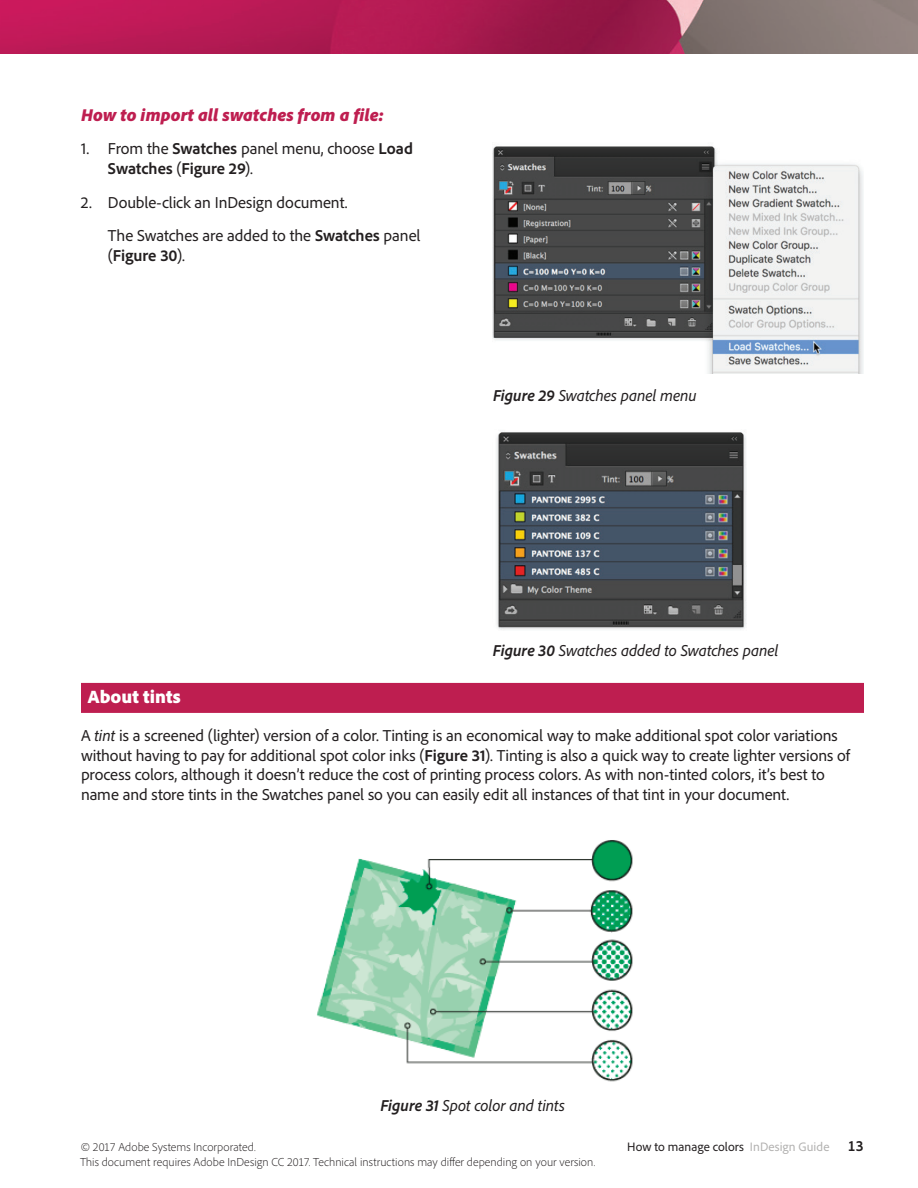
<style>
.page{position:relative;width:918px;height:1188px;background:#fff}
.page>*{position:absolute;margin:0;border:0;box-sizing:border-box;transform-origin:0 0}
.t1{font:900 18.75px "Adobe Clean";color:#fff}
.t2{font:italic 900 18px "Adobe Clean";color:#be1e50}
.t3{font:16.5px/19.8px "Adobe Clean";letter-spacing:-.005em;color:#231f20}
.t4{font:italic 16.5px "Adobe Clean";letter-spacing:-.005em;color:#231f20}
.t5{font:700 16.5px "Adobe Clean";color:#231f20}
.t6{font:12.75px "Adobe Clean";letter-spacing:.005em;color:#231f20}
.t7{font:300 12px "Adobe Clean";letter-spacing:.005em;color:#231f20}
.s1{font-weight:700}
.s2{font-weight:400}
.s3{font-style:italic}
.s4{color:#b3b2b1}
.s5{font-weight:700;font-stretch:semi-condensed;font-size:15px}
</style>
<div class="page">
<img style="left:0;top:0;width:918px;height:54px">
<div style="left:81px;top:683px;width:783px;height:30px;background:#be1e50"></div>
<img style="left:496px;top:431px;width:251px;height:199px">
<img style="left:317px;top:840px;width:316px;height:242px">
<img style="left:492px;top:146px;width:371px;height:228px">
<p class="t2" style="left:81px;top:103px;width:305px">How to import all swatches from a file:</p>
<p class="t3" style="left:108px;top:138px;width:307px;text-indent:-27px">1. From the <span class="s1">Swatches</span> panel menu, choose <span class="s1">Load<br>Swatches</span> (<span class="s1">Figure 29</span>).</p>
<p class="t3" style="left:108px;top:185px;width:314px;line-height:33.3px;text-indent:-27px">2. Double-click an InDesign document.<br>The Swatches are added to the <span class="s1">Swatches</span> panel</p>
<p class="t5" style="left:108px;top:244px;width:79px"><span class="s2">(</span>Figure 30<span class="s2">).</span></p>
<p class="t4" style="left:493px;top:385px;width:205px"><span class="s1">Figure 29</span> Swatches panel menu</p>
<p class="t4" style="left:493px;top:640px;width:287px"><span class="s1">Figure 30</span> Swatches added to Swatches panel</p>
<p class="t1" style="left:88px;top:684px;width:95px">About tints</p>
<p class="t3" style="left:81px;top:725px;width:771px">A <span class="s3">tint</span> is a screened (lighter) version of a color. Tinting is an economical way to make additional spot color variations without having to pay for additional spot color inks (<span class="s1">Figure 31</span>). Tinting is also a quick way to create lighter versions of process colors, although it doesn’t reduce the cost of printing process colors. As with non-tinted colors, it’s best to name and store tints in the Swatches panel so you can easily edit all instances of that tint in your document.</p>
<p class="t4" style="left:380px;top:1095px;width:186px"><span class="s1">Figure 31</span> Spot color and tints</p>
<p class="t7" style="left:81px;top:1139px;width:176px">© 2017 Adobe Systems Incorporated.</p>
<p class="t6" style="left:627px;top:1139px;width:238px">How to manage colors <span class="s4">InDesign Guide</span> <span class="s5">13</span></p>
<p class="t7" style="left:80px;top:1154px;width:517px">This document requires Adobe InDesign CC 2017. Technical instructions may differ depending on your version.</p>
</div>
